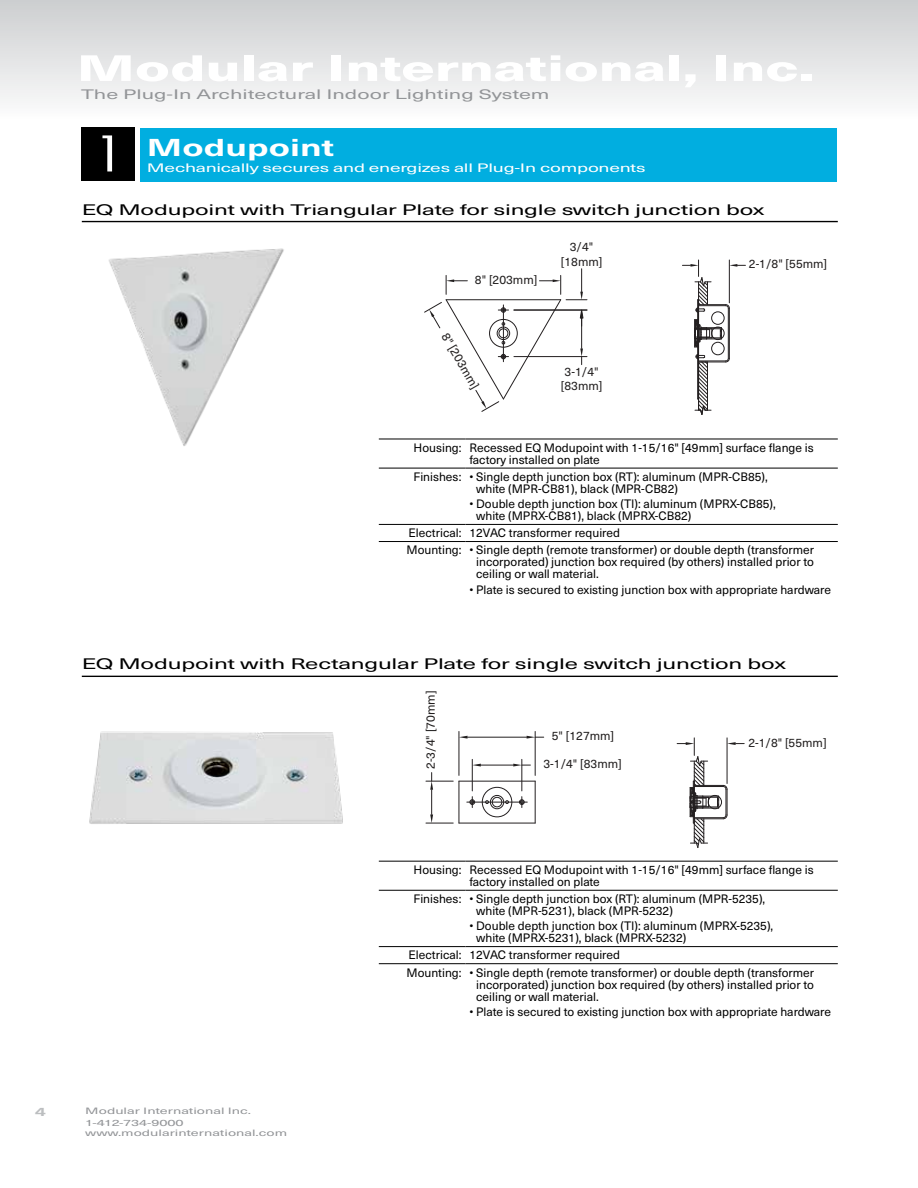
<style>
.page{position:relative;width:918px;height:1188px;background:#fff}
.page>*{position:absolute;margin:0;border:0;box-sizing:border-box;transform-origin:0 0}
.t1{font:54px "Mekanik";color:#fff;scale:1.4 1}
.t2{font:800 36px "Neue Haas Unica W1 G";color:#fff;scale:1.6 1}
.t3{font:700 24px "Neue Haas Unica W1 G";color:#fff;scale:1.5 1}
.t4{font:15px "Neue Haas Unica W1 G";letter-spacing:-.01em;color:#000;scale:1.6 1}
.t5{font:13.5px "Neue Haas Unica W1 G";color:#939598;scale:1.6 1}
.t6{font:12px/12px "Neue Haas Unica W1 G";color:#000}
.t7{font:12px/14.5px "Neue Haas Unica W1 G";color:#211e1e;text-align:center}
.t8{font:12px "Neue Haas Unica W1 G";letter-spacing:-.015em;color:#fff;scale:1.6 1}
.t9{font:700 12px "Neue Haas Unica W1 G";color:#bcbec0;scale:1.5 1}
.t10{font:9px/12px "Neue Haas Unica W1 G";color:#939598;scale:1.6 1}
</style>
<div class="page">
<div style="left:0;top:0;width:918px;height:127px;background:linear-gradient(to bottom,#cccecf,#fff)"></div>
<hr style="left:697px;top:300px;width:1px;height:99px;background:#231f20">
<div style="left:711px;top:312px;width:13px;height:13px;border:1px solid #231f20;border-radius:50%"></div>
<div style="left:711px;top:327px;width:13px;height:13px;border:1px solid #231f20;border-radius:50%"></div>
<div style="left:711px;top:342px;width:13px;height:13px;border:1px solid #231f20;border-radius:50%"></div>
<hr style="left:698px;top:305px;width:1px;height:57px;background:#231f20">
<hr style="left:729px;top:308px;width:1px;height:50px;background:#231f20">
<svg style="left:424px;top:269px;width:163px;height:143px"></svg>
<svg style="left:694px;top:319px;width:28px;height:29px"></svg>
<hr style="left:728px;top:308px;width:1px;height:50px;background:#231f20">
<svg style="left:682px;top:260px;width:63px;height:53px"></svg>
<svg style="left:695px;top:354px;width:35px;height:61px"></svg>
<div style="left:490px;top:795px;width:14px;height:14px;border:1px solid #231f20;border-radius:50%"></div>
<svg style="left:485px;top:800px;width:4px;height:4px"></svg>
<svg style="left:505px;top:800px;width:4px;height:4px"></svg>
<hr style="left:472px;top:759px;width:1px;height:32px;background:#231f20">
<hr style="left:522px;top:759px;width:1px;height:32px;background:#231f20">
<hr style="left:481px;top:765px;width:32px;height:1px;background:#231f20">
<svg style="left:472px;top:764px;width:9px;height:3px"></svg>
<svg style="left:513px;top:764px;width:17px;height:3px"></svg>
<hr style="left:459px;top:731px;width:1px;height:44px;background:#231f20">
<hr style="left:535px;top:731px;width:1px;height:44px;background:#231f20">
<hr style="left:468px;top:737px;width:59px;height:1px;background:#231f20">
<svg style="left:459px;top:736px;width:9px;height:3px"></svg>
<svg style="left:527px;top:736px;width:17px;height:3px"></svg>
<svg style="left:426px;top:773px;width:27px;height:51px"></svg>
<hr style="left:535px;top:781px;width:1px;height:42px;background:#231f20">
<hr style="left:459px;top:781px;width:1px;height:42px;background:#231f20">
<hr style="left:459px;top:823px;width:76px;height:1px;background:#231f20">
<hr style="left:459px;top:781px;width:76px;height:1px;background:#231f20">
<div style="left:492px;top:797px;width:10px;height:10px;border:1px solid #231f20;border-radius:50%"></div>
<div style="left:482px;top:787px;width:30px;height:30px;border:1px solid #231f20;border-radius:50%"></div>
<svg style="left:470px;top:797px;width:5px;height:11px"></svg>
<hr style="left:467px;top:802px;width:60px;height:1px;background:#231f20">
<svg style="left:519px;top:797px;width:5px;height:11px"></svg>
<svg style="left:677px;top:738px;width:67px;height:110px"></svg>
<img style="left:89px;top:731px;width:254px;height:93px">
<img style="left:108px;top:248px;width:176px;height:198px">
<hr style="left:82px;top:676px;width:756px;height:1px;background:#000">
<hr style="left:82px;top:221px;width:756px;height:1px;background:#000">
<hr style="left:379px;top:468px;width:86px;height:1px;background:#000">
<hr style="left:465px;top:468px;width:373px;height:1px;background:#000">
<hr style="left:379px;top:524px;width:86px;height:1px;background:#000">
<hr style="left:465px;top:524px;width:373px;height:1px;background:#000">
<hr style="left:379px;top:541px;width:86px;height:1px;background:#000">
<hr style="left:465px;top:541px;width:373px;height:1px;background:#000">
<hr style="left:379px;top:439px;width:86px;height:1px;background:#000">
<hr style="left:465px;top:439px;width:373px;height:1px;background:#000">
<hr style="left:379px;top:890px;width:86px;height:1px;background:#000">
<hr style="left:465px;top:890px;width:373px;height:1px;background:#000">
<hr style="left:379px;top:946px;width:86px;height:1px;background:#000">
<hr style="left:465px;top:946px;width:373px;height:1px;background:#000">
<hr style="left:379px;top:963px;width:86px;height:1px;background:#000">
<hr style="left:465px;top:963px;width:373px;height:1px;background:#000">
<hr style="left:379px;top:861px;width:86px;height:1px;background:#000">
<hr style="left:465px;top:861px;width:373px;height:1px;background:#000">
<div style="left:140px;top:128px;width:697px;height:54px;background:#01aee0"></div>
<div style="left:81px;top:127px;width:54px;height:54px;background:#000"></div>
<h2 class="t2" style="left:77px;top:40px;width:462px">Modular International, Inc.</h2>
<p class="t5" style="left:81px;top:84px;width:294px">The Plug-In Architectural Indoor Lighting System</p>
<h1 class="t1" style="left:101px;top:127px;width:11px">1</h1>
<h3 class="t3" style="left:147px;top:129px;width:126px">Modupoint</h3>
<p class="t8" style="left:147px;top:159px;width:313px">Mechanically secures and energizes all Plug-In components</p>
<p class="t4" style="left:82px;top:198px;width:428px">EQ Modupoint with Triangular Plate for single switch junction box</p>
<p class="t7" style="left:475px;top:272px;width:64px">8" [203mm]</p>
<p class="t7" style="left:452px;top:330px;width:64px;rotate:60deg">8" [203mm]</p>
<p class="t7" style="left:561px;top:239px;width:43px">3/4" [18mm]</p>
<p class="t7" style="left:561px;top:364px;width:43px">3-1/4" [83mm]</p>
<p class="t7" style="left:749px;top:256px;width:80px">2-1/8" [55mm]</p>
<p class="t6" style="left:469px;top:441px;width:346px;text-indent:-56px">Housing: Recessed EQ Modupoint with 1-15/16" [49mm] surface flange is factory installed on plate</p>
<p class="t6" style="left:476px;top:470px;width:293px;text-indent:-63px">Finishes: • Single depth junction box (RT): aluminum (MPR-CB85), white (MPR-CB81), black (MPR-CB82)</p>
<p class="t6" style="left:476px;top:497px;width:301px;text-indent:-7px">• Double depth junction box (TI): aluminum (MPRX-CB85), white (MPRX-CB81), black (MPRX-CB82)</p>
<p class="t6" style="left:407px;top:524px;width:409px;line-height:17.1px">Electrical: 12VAC transformer required<br>Mounting: • Single depth (remote transformer) or double depth (transformer</p>
<p class="t6" style="left:476px;top:555px;width:339px">incorporated) junction box required (by others) installed prior to ceiling or wall material.</p>
<p class="t6" style="left:469px;top:583px;width:363px">• Plate is secured to existing junction box with appropriate hardware</p>
<p class="t4" style="left:82px;top:653px;width:442px">EQ Modupoint with Rectangular Plate for single switch junction box</p>
<p class="t7" style="left:423px;top:769px;width:80px;rotate:-90deg">2-3/4" [70mm]</p>
<p class="t7" style="left:552px;top:728px;width:64px">5" [127mm]</p>
<p class="t7" style="left:543px;top:756px;width:80px">3-1/4" [83mm]</p>
<p class="t7" style="left:748px;top:734px;width:80px">2-1/8" [55mm]</p>
<p class="t9" style="left:35px;top:1103px;width:9px">4</p>
<p class="t10" style="left:85px;top:1104px;width:105px">Modular International Inc.<br>1-412-734-9000</p>
<p class="t10" style="left:85px;top:1127px;width:128px">www.modularinternational.com</p>
<p class="t6" style="left:469px;top:863px;width:346px;text-indent:-56px">Housing: Recessed EQ Modupoint with 1-15/16" [49mm] surface flange is factory installed on plate</p>
<p class="t6" style="left:476px;top:892px;width:291px;text-indent:-63px">Finishes: • Single depth junction box (RT): aluminum (MPR-5235), white (MPR-5231), black (MPR-5232)</p>
<p class="t6" style="left:476px;top:919px;width:299px;text-indent:-7px">• Double depth junction box (TI): aluminum (MPRX-5235), white (MPRX-5231), black (MPRX-5232)</p>
<p class="t6" style="left:407px;top:946px;width:409px;line-height:17.1px">Electrical: 12VAC transformer required<br>Mounting: • Single depth (remote transformer) or double depth (transformer</p>
<p class="t6" style="left:476px;top:978px;width:339px">incorporated) junction box required (by others) installed prior to ceiling or wall material.</p>
<p class="t6" style="left:469px;top:1005px;width:363px">• Plate is secured to existing junction box with appropriate hardware</p>
</div>
